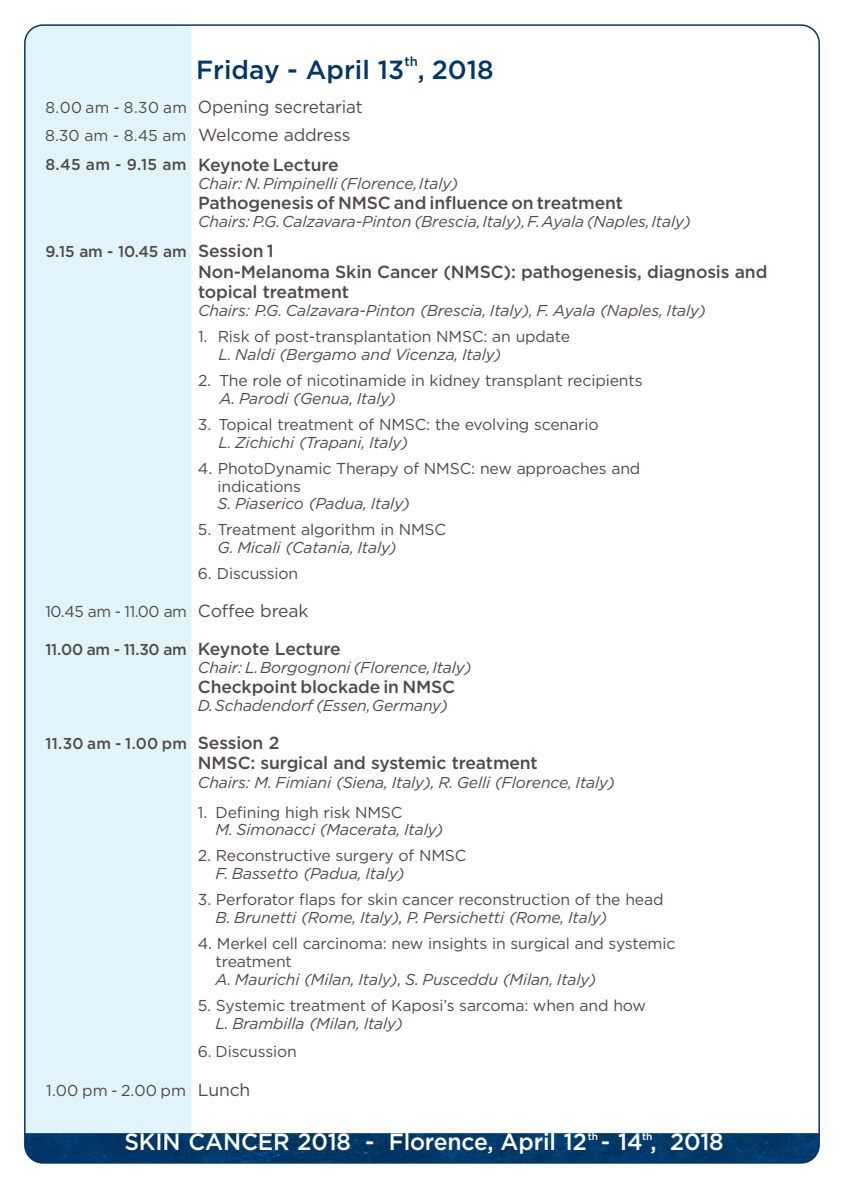
<style>
.page{position:relative;width:844px;height:1191px;background:#fff}
.page>*{position:absolute;margin:0;border:0;box-sizing:border-box;transform-origin:0 0}
.t1{font:500 26.25px "Gotham";color:#023568}
.t2{font:500 23.45px "Gotham";letter-spacing:-.01em;color:#fff}
.t3{font:500 17.5px/20.1px "Gotham";letter-spacing:-.01em;color:#524a47}
.t4{font:17.5px "Gotham";letter-spacing:-.01em;color:#524a47}
.t5{font:italic 15.75px "Gotham";letter-spacing:-.01em;color:#524a47}
.t6{font:15.75px/17.8px "Gotham";letter-spacing:-.01em;color:#524a47}
.t7{font:500 15.75px "Gotham";letter-spacing:-.015em;color:#524a47}
.t8{font:500 13.12px "Gotham";color:#023568}
.t9{font:500 10.15px "Gotham";color:#fff}
.s1{font-size:15.75px}
</style>
<div class="page">
<div style="left:26px;top:26px;width:165px;height:1107px;background:#e1f4fc"></div>
<img style="left:25px;top:1133px;width:794px;height:29px">
<p class="t8" style="left:404px;top:56px;width:15px">th</p>
<h1 class="t1" style="left:196px;top:58px;width:299px">Friday - April 13 , 2018</h1>
<p class="t4" style="left:45px;top:99px;width:318px"><span class="s1">8.00 am - 8.30 am</span> Opening secretariat</p>
<p class="t6" style="left:45px;top:127px;width:142px">8.30 am - 8.45 am</p>
<p class="t7" style="left:45px;top:157px;width:143px">8.45 am - 9.15 am</p>
<p class="t7" style="left:45px;top:245px;width:143px">9.15 am - 10.45 am</p>
<p class="t6" style="left:45px;top:603px;width:143px">10.45 am - 11.00 am</p>
<p class="t7" style="left:45px;top:642px;width:143px">11.00 am - 11.30 am</p>
<p class="t7" style="left:45px;top:736px;width:143px">11.30 am - 1.00 pm</p>
<p class="t6" style="left:46px;top:1082px;width:141px">1.00 pm - 2.00 pm</p>
<p class="t4" style="left:198px;top:126px;width:154px">Welcome address</p>
<p class="t3" style="left:198px;top:155px;width:142px">Keynote Lecture</p>
<p class="t5" style="left:198px;top:176px;width:261px">Chair: N.Pimpinelli (Florence,Italy)</p>
<p class="t3" style="left:198px;top:193px;width:426px">Pathogenesis of NMSC and influence on treatment</p>
<p class="t5" style="left:198px;top:214px;width:494px">Chairs: P.G.Calzavara-Pinton (Brescia,Italy),F.Ayala (Naples,Italy)</p>
<p class="t3" style="left:198px;top:242px;width:570px">Session 1<br>Non-Melanoma Skin Cancer (NMSC): pathogenesis, diagnosis and topical treatment</p>
<p class="t5" style="left:198px;top:303px;width:509px">Chairs: P.G. Calzavara-Pinton (Brescia, Italy), F. Ayala (Naples, Italy)</p>
<p class="t6" style="left:198px;top:328px;width:373px">1. Risk of post-transplantation NMSC: an update</p>
<p class="t5" style="left:218px;top:347px;width:284px">L. Naldi (Bergamo and Vicenza, Italy)</p>
<p class="t6" style="left:198px;top:372px;width:446px">2. The role of nicotinamide in kidney transplant recipients</p>
<p class="t5" style="left:219px;top:391px;width:178px">A. Parodi (Genua, Italy)</p>
<p class="t6" style="left:198px;top:416px;width:402px">3. Topical treatment of NMSC: the evolving scenario</p>
<p class="t5" style="left:218px;top:435px;width:191px">L. Zichichi (Trapani, Italy)</p>
<p class="t6" style="left:217px;top:460px;width:424px;text-indent:-20px">4. PhotoDynamic Therapy of NMSC: new approaches and indications</p>
<p class="t5" style="left:217px;top:497px;width:194px">S. Piaserico (Padua, Italy)</p>
<p class="t6" style="left:198px;top:522px;width:250px">5. Treatment algorithm in NMSC</p>
<p class="t5" style="left:217px;top:541px;width:181px">G. Micali (Catania, Italy)</p>
<p class="t6" style="left:198px;top:565px;width:102px">6. Discussion</p>
<p class="t4" style="left:198px;top:603px;width:112px">Coffee break</p>
<p class="t3" style="left:198px;top:639px;width:144px">Keynote Lecture</p>
<p class="t5" style="left:198px;top:660px;width:275px">Chair: L.Borgognoni (Florence,Italy)</p>
<p class="t3" style="left:198px;top:677px;width:258px">Checkpoint blockade in NMSC</p>
<p class="t5" style="left:198px;top:698px;width:251px">D.Schadendorf (Essen,Germany)</p>
<p class="t3" style="left:198px;top:734px;width:341px">Session 2<br>NMSC: surgical and systemic treatment</p>
<p class="t5" style="left:198px;top:775px;width:418px">Chairs: M. Fimiani (Siena, Italy), R. Gelli (Florence, Italy)</p>
<p class="t6" style="left:198px;top:804px;width:206px">1. Defining high risk NMSC</p>
<p class="t5" style="left:215px;top:823px;width:229px">M. Simonacci (Macerata, Italy)</p>
<p class="t6" style="left:198px;top:847px;width:270px">2. Reconstructive surgery of NMSC</p>
<p class="t5" style="left:215px;top:866px;width:191px">F. Bassetto (Padua, Italy)</p>
<p class="t6" style="left:198px;top:891px;width:467px">3. Perforator flaps for skin cancer reconstruction of the head</p>
<p class="t5" style="left:215px;top:910px;width:393px">B. Brunetti (Rome, Italy), P. Persichetti (Rome, Italy)</p>
<p class="t6" style="left:215px;top:935px;width:461px;text-indent:-18px">4. Merkel cell carcinoma: new insights in surgical and systemic treatment</p>
<p class="t5" style="left:215px;top:972px;width:382px">A. Maurichi (Milan, Italy), S. Pusceddu (Milan, Italy)</p>
<p class="t6" style="left:198px;top:997px;width:449px">5. Systemic treatment of Kaposi’s sarcoma: when and how</p>
<p class="t5" style="left:215px;top:1016px;width:189px">L. Brambilla (Milan, Italy)</p>
<p class="t6" style="left:198px;top:1043px;width:100px">6. Discussion</p>
<p class="t4" style="left:198px;top:1082px;width:54px">Lunch</p>
<h2 class="t2" style="left:124px;top:1131px;width:600px">SKIN CANCER 2018 - Florence, April 12 - 14 , 2018</h2>
<p class="t9" style="left:587px;top:1132px;width:12px">th</p>
<p class="t9" style="left:642px;top:1132px;width:12px">th</p>
</div>
